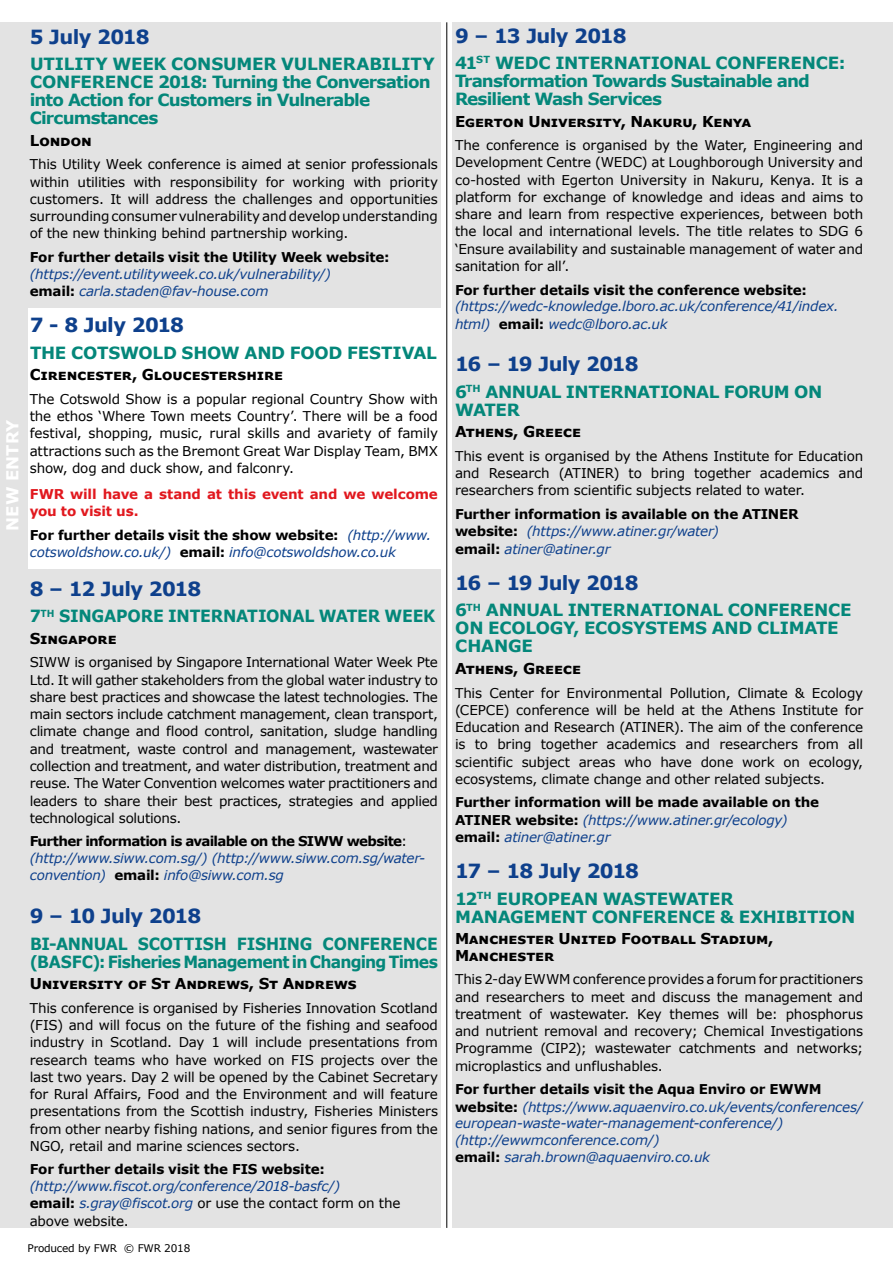
<style>
.page{position:relative;width:893px;height:1263px;background:#fff}
.page>*{position:absolute;margin:0;border:0;box-sizing:border-box;transform-origin:0 0}
.t1{font:700 19.5px "Verdana";letter-spacing:-.035em;color:#0e408c}
.t2{font:700 16.8px/18px "Verdana";letter-spacing:-.02em;color:#04877a}
.t3{font:700 16.8px/18px "Verdana";letter-spacing:-.04em;color:#04877a}
.t4{font:700 16.8px/18px "Verdana";letter-spacing:-.045em;color:#04877a}
.t5{font:700 16.8px/18px "Verdana";letter-spacing:-.02em;color:#04877a;scale:.93 1}
.t6{font:700 16.8px "Verdana";letter-spacing:-.02em;color:#04877a;scale:.94 1}
.t7{font:700 16.5px "Verdana";color:#fff}
.t8{font:700 15px/17.2px "Verdana";letter-spacing:-.015em;color:#000}
.t9{font:13.5px/17.2px "Verdana";letter-spacing:-.015em;color:#000;text-align:justify}
.t10{font:italic 13.5px/17px "Verdana";letter-spacing:-.02em;color:#0e408c}
.t11{font:700 13.5px/17.2px "Verdana";letter-spacing:-.015em;color:#000}
.t12{font:700 13.5px/17.2px "Verdana";letter-spacing:-.01em;color:#e1181e}
.t13{font:10.5px "Verdana";letter-spacing:-.02em;color:#000}
.s1{font-weight:700;font-style:normal;color:#000}
.s2{font-style:normal;color:#000}
.s3{font-weight:400;font-style:italic;color:#0e408c}
</style>
<div class="page">
<hr style="left:446px;top:22px;width:1px;height:1206px;background:#000">
<div style="left:0;top:22px;width:28px;height:1206px;background:#e3e3e3"></div>
<div style="left:0;top:570px;width:440px;height:658px;background:#e3e3e3"></div>
<div style="left:0;top:22px;width:440px;height:286px;background:#e3e3e3"></div>
<div style="left:453px;top:22px;width:440px;height:648px;background:#e3e3e3"></div>
<div style="left:453px;top:562px;width:440px;height:666px;background:#e3e3e3"></div>
<p class="t7" style="left:1px;top:530px;width:112px;rotate:-90deg">NEW ENTRY</p>
<h1 class="t1" style="left:30px;top:23px;width:121px">5 July 2018</h1>
<p class="t3" style="left:30px;top:55px;width:407px">UTILITY WEEK CONSUMER VULNERABILITY CONFERENCE 2018: Turning the Conversation into Action for Customers in Vulnerable Circumstances</p>
<p class="t8" style="left:30px;top:131px;width:64px">London</p>
<p class="t9" style="left:30px;top:156px;width:410px">This Utility Week conference is aimed at senior professionals within utilities with responsibility for working with priority customers. It will address the challenges and opportunities surrounding consumer vulnerability and develop understanding of the new thinking behind partnership working.</p>
<p class="t11" style="left:30px;top:248px;width:361px">For further details visit the Utility Week website:</p>
<p class="t10" style="left:30px;top:265px;width:303px">(https://event.utilityweek.co.uk/vulnerability/) <span class="s1">email:</span> carla.staden@fav-house.com</p>
<h1 class="t1" style="left:30px;top:311px;width:156px">7 - 8 July 2018</h1>
<p class="t2" style="left:30px;top:343px;width:408px">THE COTSWOLD SHOW AND FOOD FESTIVAL</p>
<p class="t8" style="left:30px;top:366px;width:255px">Cirencester, Gloucestershire</p>
<p class="t9" style="left:30px;top:390px;width:410px">The Cotswold Show is a popular regional Country Show with the ethos ‘Where Town meets Country’. There will be a food festival, shopping, music, rural skills and avariety of family attractions such as the Bremont Great War Display Team, BMX show, dog and duck show, and falconry.</p>
<p class="t12" style="left:30px;top:485px;width:410px">FWR will have a stand at this event and we welcome you to visit us.</p>
<p class="t10" style="left:30px;top:526px;width:403px"><span class="s1">For further details visit the show website:</span> (http://www. cotswoldshow.co.uk/) <span class="s1">email:</span> info@cotswoldshow.co.uk</p>
<h1 class="t1" style="left:30px;top:575px;width:173px">8 – 12 July 2018</h1>
<p class="t6" style="left:30px;top:604px;width:433px">7<sup>TH</sup> SINGAPORE INTERNATIONAL WATER WEEK</p>
<p class="t8" style="left:30px;top:629px;width:89px">Singapore</p>
<p class="t9" style="left:30px;top:654px;width:410px">SIWW is organised by Singapore International Water Week Pte Ltd. It will gather stakeholders from the global water industry to share best practices and showcase the latest technologies. The main sectors include catchment management, clean transport, climate change and flood control, sanitation, sludge handling and treatment, waste control and management, wastewater collection and treatment, and water distribution, treatment and reuse. The Water Convention welcomes water practitioners and leaders to share their best practices, strategies and applied technological solutions.</p>
<p class="t10" style="left:30px;top:833px;width:397px"><span class="s1">Further information is available on the SIWW website</span><span class="s2">: </span>(http://www.siww.com.sg/) (http://www.siww.com.sg/water&shy;convention) <span class="s1">email:</span> info@siww.com.sg</p>
<h1 class="t1" style="left:30px;top:902px;width:173px">9 – 10 July 2018</h1>
<p class="t5" style="left:30px;top:934px;width:440px">BI-ANNUAL SCOTTISH FISHING CONFERENCE (BASFC): Fisheries Management in Changing Times</p>
<p class="t8" style="left:30px;top:975px;width:329px">University of St Andrews, St Andrews</p>
<p class="t9" style="left:30px;top:999px;width:410px">This conference is organised by Fisheries Innovation Scotland (FIS) and will focus on the future of the fishing and seafood industry in Scotland. Day 1 will include presentations from research teams who have worked on FIS projects over the last two years. Day 2 will be opened by the Cabinet Secretary for Rural Affairs, Food and the Environment and will feature presentations from the Scottish industry, Fisheries Ministers from other nearby fishing nations, and senior figures from the NGO, retail and marine sciences sectors.</p>
<p class="t11" style="left:30px;top:1160px;width:296px">For further details visit the FIS website:</p>
<p class="t10" style="left:30px;top:1177px;width:372px">(http://www.fiscot.org/conference/2018-basfc/)<br><span class="s1">email:</span> s.gray@fiscot.org <span class="s2">or use the contact form on the above website.</span></p>
<p class="t13" style="left:28px;top:1241px;width:164px">Produced by FWR © FWR 2018</p>
<h1 class="t1" style="left:455px;top:22px;width:173px">9 – 13 July 2018</h1>
<p class="t4" style="left:455px;top:54px;width:392px">41<sup>ST</sup> WEDC INTERNATIONAL CONFERENCE:<br>Transformation Towards Sustainable and<br>Resilient Wash Services</p>
<p class="t8" style="left:455px;top:112px;width:298px">Egerton University, Nakuru, Kenya</p>
<p class="t9" style="left:455px;top:137px;width:410px">The conference is organised by the Water, Engineering and Development Centre (WEDC) at Loughborough University and co-hosted with Egerton University in Nakuru, Kenya. It is a platform for exchange of knowledge and ideas and aims to share and learn from respective experiences, between both the local and international levels. The title relates to SDG 6 ‘Ensure availability and sustainable management of water and sanitation for all’.</p>
<p class="t11" style="left:455px;top:281px;width:353px">For further details visit the conference website:</p>
<p class="t10" style="left:455px;top:298px;width:385px">(https://wedc-knowledge.lboro.ac.uk/conference/41/index. html) <span class="s1">email:</span> wedc@lboro.ac.uk</p>
<h1 class="t1" style="left:455px;top:350px;width:185px">16 – 19 July 2018</h1>
<p class="t2" style="left:455px;top:382px;width:369px">6<sup>TH</sup> ANNUAL INTERNATIONAL FORUM ON<br>WATER</p>
<p class="t8" style="left:455px;top:423px;width:128px">Athens, Greece</p>
<p class="t9" style="left:455px;top:447px;width:410px">This event is organised by the Athens Institute for Education and Research (ATINER) to bring together academics and researchers from scientific subjects related to water.</p>
<p class="t11" style="left:455px;top:505px;width:345px">Further information is available on the ATINER website: <span class="s3">(https://www.atiner.gr/water)<br></span>email: <span class="s3">atiner@atiner.gr</span></p>
<h1 class="t1" style="left:455px;top:569px;width:185px">16 – 19 July 2018</h1>
<p class="t2" style="left:455px;top:601px;width:398px">6<sup>TH</sup> ANNUAL INTERNATIONAL CONFERENCE<br>ON ECOLOGY, ECOSYSTEMS AND CLIMATE<br>CHANGE</p>
<p class="t8" style="left:455px;top:659px;width:128px">Athens, Greece</p>
<p class="t9" style="left:455px;top:684px;width:410px">This Center for Environmental Pollution, Climate &amp; Ecology (CEPCE) conference will be held at the Athens Institute for Education and Research (ATINER). The aim of the conference is to bring together academics and researchers from all scientific subject areas who have done work on ecology, ecosystems, climate change and other related subjects.</p>
<p class="t11" style="left:455px;top:794px;width:366px">Further information will be made available on the<br>ATINER website: <span class="s3">(https://www.atiner.gr/ecology) </span>email: <span class="s3">atiner@atiner.gr</span></p>
<h1 class="t1" style="left:455px;top:857px;width:186px">17 – 18 July 2018</h1>
<p class="t2" style="left:455px;top:889px;width:402px">12<sup>TH</sup> EUROPEAN WASTEWATER<br>MANAGEMENT CONFERENCE &amp; EXHIBITION</p>
<p class="t8" style="left:455px;top:929px;width:320px">Manchester United Football Stadium,<br>Manchester</p>
<p class="t9" style="left:455px;top:971px;width:410px">This 2-day EWWM conference provides a forum for practitioners and researchers to meet and discuss the management and treatment of wastewater. Key themes will be: phosphorus and nutrient removal and recovery; Chemical Investigations Programme (CIP2); wastewater catchments and networks; microplastics and unflushables.</p>
<p class="t10" style="left:455px;top:1081px;width:410px"><span class="s1">For further details visit the Aqua Enviro or EWWM website:</span> (https://www.aquaenviro.co.uk/events/conferences/ european-waste-water-management-conference/) (http://ewwmconference.com/)<br><span class="s1">email:</span> sarah.brown@aquaenviro.co.uk</p>
</div>
